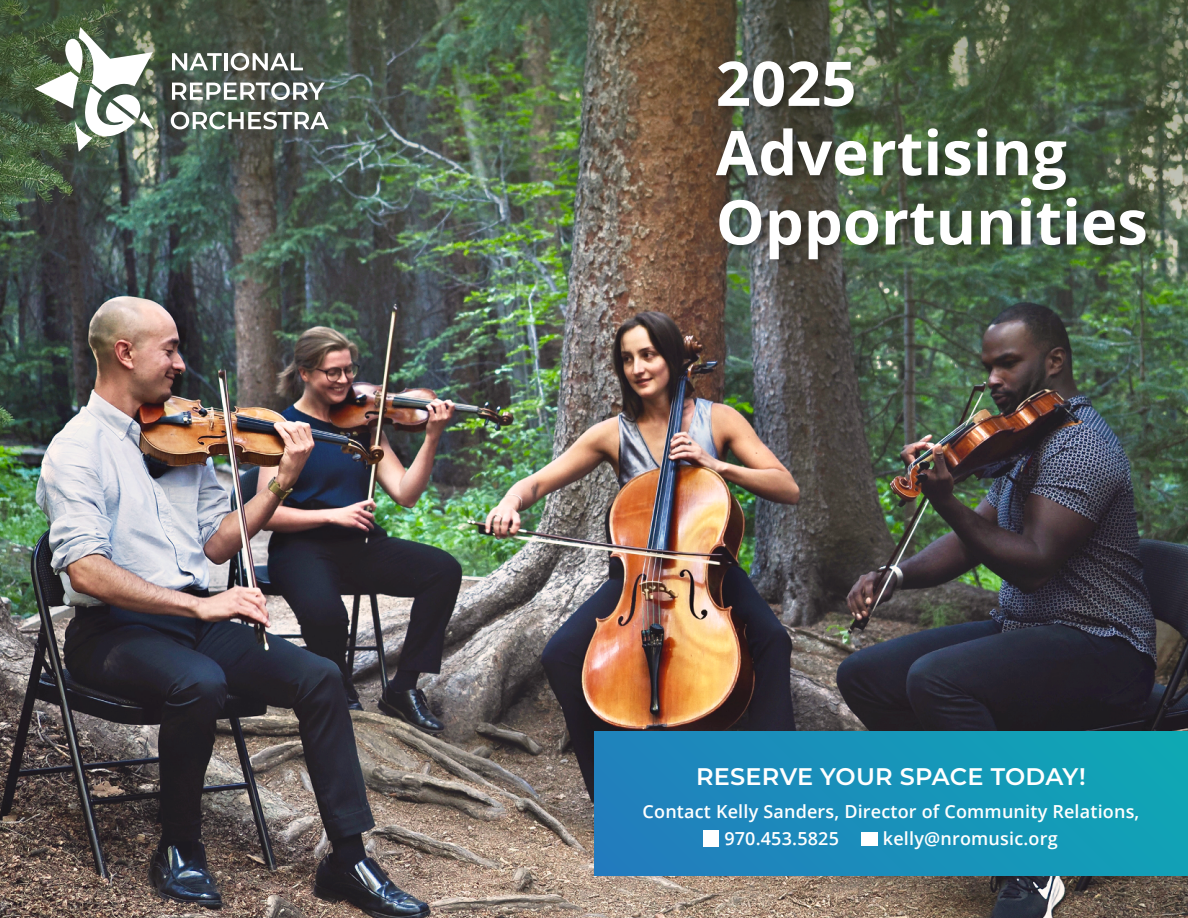
<style>
.page{position:relative;width:1188px;height:918px;background:#fff}
.page>*{position:absolute;margin:0;border:0;box-sizing:border-box;transform-origin:0 0}
.t1{font:700 61.65px/69.3px "Open Sans";color:#fff}
.t2{font:600 24px "Montserrat";letter-spacing:.01em;color:#fff}
.t3{font:600 18px/27px "Open Sans";letter-spacing:.01em;color:#fff}
</style>
<div class="page">
<img style="left:0;top:593px;width:1188px;height:325px">
<div style="left:594px;top:731px;width:594px;height:144px;background:linear-gradient(to right,#227ebd,#10a5b5)"></div>
<img style="left:0;top:0;width:1188px;height:593px">
<img style="left:0;top:0;width:581px;height:310px">
<svg style="left:35px;top:27px;width:119px;height:125px"></svg>
<svg style="left:172px;top:53px;width:50px;height:17px"></svg>
<hr style="left:224px;top:53px;width:3px;height:17px;background:#fff">
<svg style="left:231px;top:53px;width:72px;height:18px"></svg>
<svg style="left:172px;top:82px;width:153px;height:18px"></svg>
<svg style="left:171px;top:112px;width:158px;height:17px"></svg>
<svg style="left:703px;top:831px;width:16px;height:2px"></svg>
<img style="left:703px;top:833px;width:16px;height:6px">
<svg style="left:703px;top:839px;width:16px;height:7px"></svg>
<img style="left:862px;top:833px;width:16px;height:3px">
<svg style="left:862px;top:836px;width:16px;height:9px"></svg>
<div style="left:713px;top:58px;width:444px;height:212px;background:#000;opacity:.34"></div>
<h1 class="t1" style="left:716px;top:47px;width:434px">2025<br>Advertising<br>Opportunities</h1>
<h2 class="t2" style="left:696px;top:759px;width:391px">RESERVE YOUR SPACE TODAY!</h2>
<p class="t3" style="left:724px;top:798px;width:417px;text-indent:-82px">Contact Kelly Sanders, Director of Community Relations,<br>970.453.5825</p>
<p class="t3" style="left:883px;top:825px;width:176px">kelly@nromusic.org</p>
</div>
